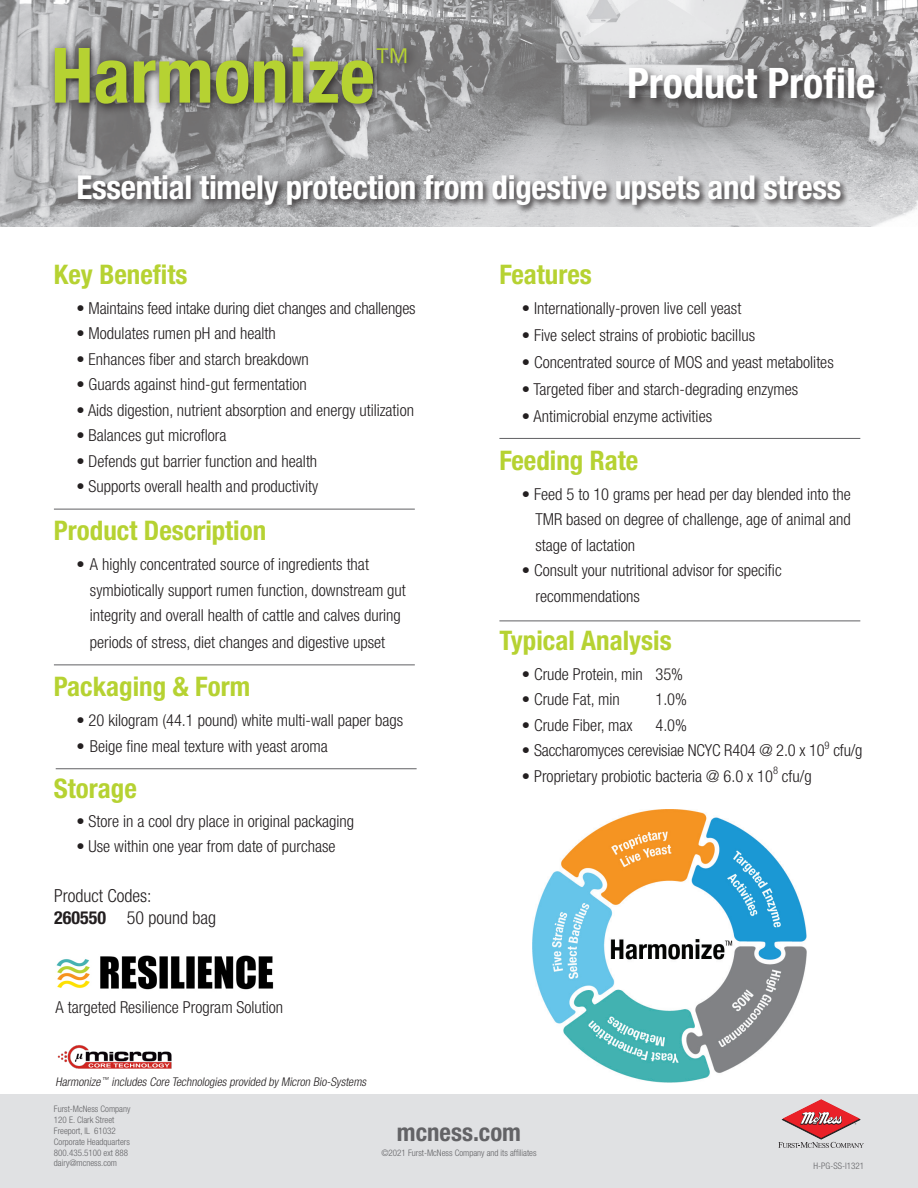
<style>
.page{position:relative;width:918px;height:1188px;background:#fff}
.page>*{position:absolute;margin:0;border:0;box-sizing:border-box;transform-origin:0 0}
.t1{font:700 condensed 76.5px "Helvetica Neue LT Std";color:#b6d232}
.t2{font:700 condensed 42.15px "Helvetica Neue LT Std";color:#fff}
.Headline{font:700 condensed 33px "Helvetica Neue LT Std";letter-spacing:-.01em;color:#fff}
.body_copy{font:700 condensed 27px "Helvetica Neue LT Std";color:#b6d232}
.t3{font:700 condensed 24.75px "Helvetica Neue LT Std";color:#636366}
.t4{font:300 condensed 18px "Helvetica Neue LT Std";color:#231f20}
.body_copy-2{font:300 condensed 16.5px/25.5px "Helvetica Neue LT Std";color:#231f20}
.body_copy-3{font:italic 300 condensed 12px "Helvetica Neue LT Std";color:#231f20}
.body_copy-4{font:300 condensed 10.5px "Helvetica Neue LT Std";color:#231f20}
.body_copy-5{font:300 condensed 9px "Helvetica Neue LT Std";color:#636366}
.s1{font-weight:700}
</style>
<div class="page">
<img style="left:0;top:0;width:918px;height:227px">
<div style="left:626px;top:64px;width:261px;height:47px;background:#231f20;opacity:.75"></div>
<div style="left:76px;top:172px;width:773px;height:42px;background:#231f20;opacity:.89"></div>
<div style="left:48px;top:40px;width:371px;height:75px;background:#231f20;opacity:.98"></div>
<hr style="left:54px;top:509px;width:361px;height:1px;background:#616164">
<div style="left:0;top:1094px;width:918px;height:94px;background:#e0e1e3"></div>
<svg style="left:778px;top:1099px;width:86px;height:49px"></svg>
<hr style="left:54px;top:665px;width:361px;height:1px;background:#616164">
<hr style="left:499px;top:438px;width:361px;height:1px;background:#616164">
<hr style="left:499px;top:621px;width:361px;height:1px;background:#616164">
<hr style="left:56px;top:768px;width:361px;height:1px;background:#616164">
<img style="left:533px;top:809px;width:273px;height:274px">
<img style="left:57px;top:1045px;width:115px;height:24px">
<img style="left:56px;top:955px;width:218px;height:35px">
<p class="t1" style="left:51px;top:30px;width:361px">Harmonize<sup>™</sup></p>
<p class="t2" style="left:627px;top:58px;width:250px">Product Profile</p>
<p class="Headline" style="left:77px;top:167px;width:766px">Essential timely protection from digestive upsets and stress</p>
<p class="body_copy" style="left:54px;top:258px;width:135px">Key Benefits</p>
<p class="body_copy-2" style="left:76px;top:295px;width:341px">• Maintains feed intake during diet changes and challenges</p>
<p class="body_copy-2" style="left:76px;top:320px;width:201px">• Modulates rumen pH and health</p>
<p class="body_copy-2" style="left:76px;top:346px;width:234px">• Enhances fiber and starch breakdown</p>
<p class="body_copy-2" style="left:76px;top:371px;width:232px">• Guards against hind-gut fermentation</p>
<p class="body_copy-2" style="left:76px;top:397px;width:339px">• Aids digestion, nutrient absorption and energy utilization</p>
<p class="body_copy-2" style="left:76px;top:422px;width:151px">• Balances gut microflora</p>
<p class="body_copy-2" style="left:76px;top:448px;width:242px">• Defends gut barrier function and health</p>
<p class="body_copy-2" style="left:76px;top:473px;width:243px">• Supports overall health and productivity</p>
<p class="body_copy" style="left:54px;top:514px;width:214px">Product Description</p>
<p class="body_copy-2" style="left:90px;top:551px;width:318px;text-indent:-14px">• A highly concentrated source of ingredients that symbiotically support rumen function, downstream gut integrity and overall health of cattle and calves during</p>
<p class="body_copy-2" style="left:90px;top:629px;width:297px">periods of stress, diet changes and digestive upset</p>
<p class="body_copy" style="left:54px;top:670px;width:198px">Packaging &amp; Form</p>
<p class="body_copy-2" style="left:76px;top:707px;width:328px">• 20 kilogram (44.1 pound) white multi-wall paper bags</p>
<p class="body_copy-2" style="left:76px;top:733px;width:253px">• Beige fine meal texture with yeast aroma</p>
<p class="body_copy" style="left:54px;top:772px;width:84px">Storage</p>
<p class="body_copy-2" style="left:76px;top:808px;width:279px">• Store in a cool dry place in original packaging</p>
<p class="body_copy-2" style="left:76px;top:833px;width:261px">• Use within one year from date of purchase</p>
<p class="t4" style="left:54px;top:885px;width:99px">Product Codes:</p>
<p class="t4" style="left:54px;top:907px;width:163px"><span class="s1">260550</span> 50 pound bag</p>
<p class="body_copy-2" style="left:56px;top:994px;width:229px">A targeted Resilience Program Solution</p>
<p class="body_copy-3" style="left:56px;top:1075px;width:315px">Harmonize<sup>™</sup> includes Core Technologies provided byMicron Bio-Systems</p>
<p class="body_copy" style="left:499px;top:258px;width:94px">Features</p>
<p class="body_copy-2" style="left:522px;top:295px;width:221px">• Internationally-proven live cell yeast</p>
<p class="body_copy-2" style="left:522px;top:322px;width:235px">• Five select strains of probiotic bacillus</p>
<p class="body_copy-2" style="left:522px;top:349px;width:313px">• Concentrated source of MOS and yeast metabolites</p>
<p class="body_copy-2" style="left:522px;top:376px;width:278px">• Targeted fiber and starch-degrading enzymes</p>
<p class="body_copy-2" style="left:522px;top:403px;width:192px">• Antimicrobial enzyme activities</p>
<p class="body_copy" style="left:499px;top:444px;width:140px">Feeding Rate</p>
<p class="body_copy-2" style="left:535px;top:481px;width:317px;text-align:justify;text-indent:-14px">• Feed 5 to 10 grams per head per day blended into the TMR based on degree of challenge, age of animal and stage of lactation</p>
<p class="body_copy-2" style="left:535px;top:557px;width:248px;text-indent:-14px">• Consult your nutritional advisor for specific recommendations</p>
<p class="body_copy" style="left:499px;top:624px;width:174px">Typical Analysis</p>
<p class="body_copy-2" style="left:522px;top:661px;width:163px">• Crude Protein, min 35%</p>
<p class="body_copy-2" style="left:522px;top:686px;width:100px">• Crude Fat, min</p>
<p class="body_copy-2" style="left:655px;top:686px;width:33px">1.0%</p>
<p class="body_copy-2" style="left:522px;top:712px;width:112px">• Crude Fiber, max</p>
<p class="body_copy-2" style="left:655px;top:712px;width:33px">4.0%</p>
<p class="body_copy-2" style="left:522px;top:737px;width:304px">• Saccharomyces cerevisiae NCYC R404 @ 2.0 x 10</p>
<p class="body_copy-4" style="left:825px;top:739px;width:7px">9</p>
<p class="body_copy-2" style="left:833px;top:737px;width:31px">cfu/g</p>
<p class="body_copy-2" style="left:522px;top:763px;width:253px">• Proprietary probiotic bacteria @ 6.0 x 10</p>
<p class="body_copy-4" style="left:773px;top:764px;width:7px">8</p>
<p class="body_copy-2" style="left:782px;top:763px;width:31px">cfu/g</p>
<p class="body_copy-5" style="left:54px;top:1104px;width:78px">Furst-McNess Company</p>
<p class="body_copy-5" style="left:54px;top:1115px;width:62px">120 E. Clark Street</p>
<p class="body_copy-5" style="left:54px;top:1126px;width:63px">Freeport, IL 61032</p>
<p class="body_copy-5" style="left:54px;top:1136px;width:78px">Corporate Headquarters</p>
<p class="body_copy-5" style="left:54px;top:1147px;width:76px">800.435.5100 ext 888</p>
<p class="body_copy-5" style="left:54px;top:1158px;width:65px">dairy@mcness.com</p>
<p class="body_copy-5" style="left:814px;top:1161px;width:52px">H-PG-SS-I1321</p>
<p class="t3" style="left:397px;top:1118px;width:126px">mcness.com</p>
<p class="body_copy-5" style="left:381px;top:1148px;width:157px">©2021 Furst-McNess Company and its affiliates</p>
</div>
